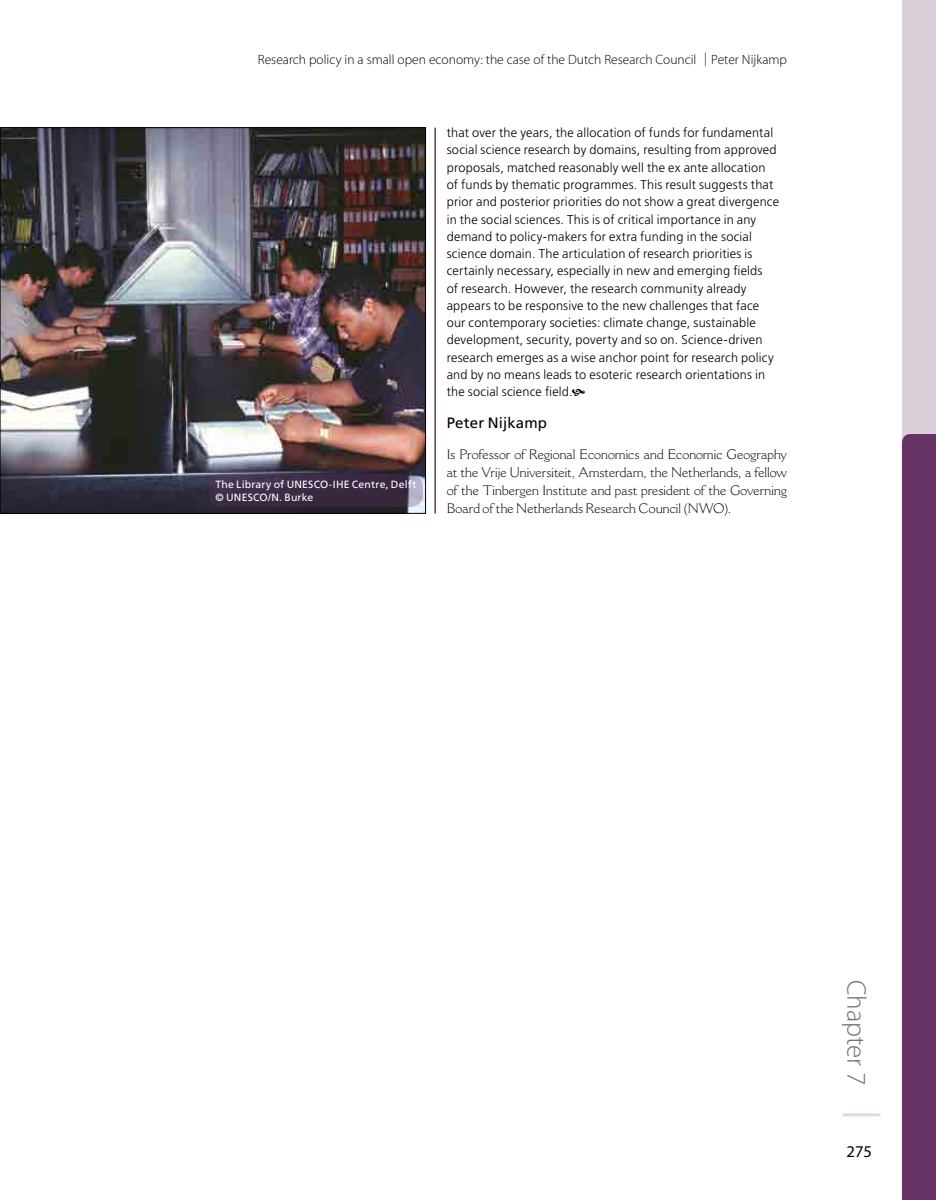
<style>
.page{position:relative;width:936px;height:1200px;background:#fff}
.page>*{position:absolute;margin:0;border:0;box-sizing:border-box;transform-origin:0 0}
.t1{font:300 27px "Myriad Pro";color:#707172}
.t2{font:16.5px "Myriad Pro";color:#000}
.t3{font:15px "Frutiger LT Std";letter-spacing:.01em;color:#000}
.t4{font:300 13.5px/18px "Cantoria MT Std";letter-spacing:.005em;color:#000;text-align:justify}
.t5{font:300 13.5px "Myriad Pro";color:#000}
.t6{font:300 12.75px/17.2px "Frutiger LT Std";letter-spacing:.015em;color:#000}
.t7{font:10.5px/12.6px "Frutiger LT Std";letter-spacing:.015em;color:#fff}
</style>
<div class="page">
<svg style="left:902px;top:0;width:33px;height:1199px;background:#916b90"></svg>
<hr style="left:843px;top:1113px;width:36px;height:3px;background:#d6dee3">
<hr style="left:434px;top:128px;width:2px;height:385px;background:#673367">
<img style="left:2px;top:129px;width:421px;height:382px">
<svg style="left:704px;top:53px;width:2px;height:13px"></svg>
<svg style="left:209px;top:473px;width:214px;height:34px;background:#42334c"></svg>
<p class="t5" style="left:258px;top:53px;width:530px">Research policy in a small open economy: the case of the Dutch Research Council Peter Nijkamp</p>
<p class="t7" style="left:215px;top:478px;width:203px">The Library of UNESCO-IHE Centre, Delft © UNESCO/N. Burke</p>
<p class="t6" style="left:446px;top:124px;width:334px">that over the years, the allocation of funds for fundamental social science research by domains, resulting from approved proposals, matched reasonably well the ex ante allocation of funds by thematic programmes. This result suggests that prior and posterior priorities do not show a great divergence in the social sciences. This is of critical importance in any demand to policy-makers for extra funding in the social science domain. The articulation of research priorities is certainly necessary, especially in new and emerging fields<br>of research. However, the research community already appears to be responsive to the new challenges that face our contemporary societies: climate change, sustainable development, security, poverty and so on. Science-driven research emerges as a wise anchor point for research policy and by no means leads to esoteric research orientations in the social science field.</p>
<p class="t3" style="left:446px;top:414px;width:102px">Peter Nijkamp</p>
<p class="t4" style="left:446px;top:445px;width:342px">Is Professor of Regional Economics and Economic Geography at the Vrije Universiteit, Amsterdam, the Netherlands, a fellow of the Tinbergen Institute and past president of the Governing Board of the Netherlands Research Council (NWO).</p>
<h1 class="t1" style="left:871px;top:979px;width:107px;rotate:90deg">Chapter 7</h1>
<p class="t2" style="left:846px;top:1140px;width:27px">275</p>
</div>
